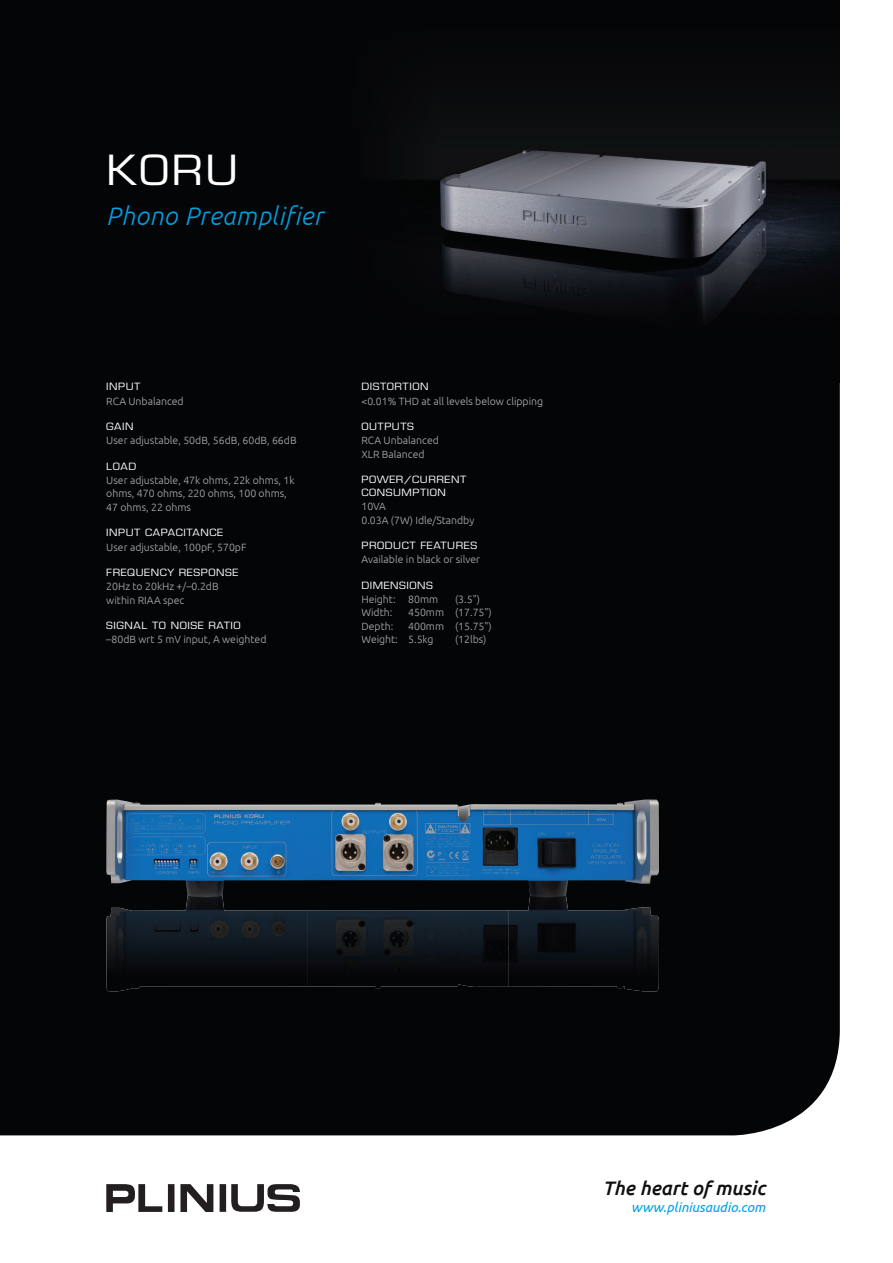
<style>
.page{position:relative;width:893px;height:1263px;background:#fff}
.page>*{position:absolute;margin:0;border:0;box-sizing:border-box;transform-origin:0 0}
.t1{font:40.5px "Eurostile";color:#fff;scale:1.11 1}
.t2{font:italic 300 25.5px "Ubuntu";letter-spacing:.02em;color:#00a1e3}
.t3{font:italic 500 19.5px "Ubuntu";color:#110e11}
.t4{font:italic 13.5px "Ubuntu";color:#00a1e3}
.t5{font:300 10.5px/13.5px "Ubuntu";color:#afb2b4}
.t6{font:9.75px/12.8px "Eurostile";letter-spacing:.05em;color:#fff;scale:1.1 1}
</style>
<div class="page">
<svg style="left:106px;top:1184px;width:194px;height:28px"></svg>
<div style="left:0;top:0;width:840px;height:383px;background:#040507"></div>
<img style="left:422px;top:128px;width:418px;height:97px">
<div style="left:0;top:383px;width:840px;height:752px;background:#040507"></div>
<svg style="left:441px;top:225px;width:399px;height:94px"></svg>
<img style="left:106px;top:897px;width:201px;height:94px">
<img style="left:307px;top:910px;width:201px;height:78px">
<img style="left:508px;top:897px;width:151px;height:94px">
<img style="left:106px;top:799px;width:553px;height:98px">
<h1 class="t1" style="left:106px;top:145px;width:121px">KORU</h1>
<h2 class="t2" style="left:106px;top:200px;width:218px">Phono Preamplifier</h2>
<p class="t6" style="left:106px;top:381px;width:33px">INPUT</p>
<p class="t5" style="left:106px;top:394px;width:79px">RCA Unbalanced</p>
<p class="t6" style="left:106px;top:420px;width:26px">GAIN</p>
<p class="t5" style="left:106px;top:433px;width:192px">User adjustable, 50dB, 56dB, 60dB, 66dB</p>
<p class="t6" style="left:106px;top:460px;width:29px">LOAD</p>
<p class="t5" style="left:106px;top:473px;width:190px">User adjustable, 47k ohms, 22k ohms, 1k ohms, 470 ohms, 220 ohms, 100 ohms,<br>47 ohms, 22 ohms</p>
<p class="t6" style="left:106px;top:526px;width:108px">INPUT CAPACITANCE</p>
<p class="t5" style="left:106px;top:540px;width:142px">User adjustable, 100pF, 570pF</p>
<p class="t6" style="left:106px;top:566px;width:122px">FREQUENCY RESPONSE</p>
<p class="t5" style="left:106px;top:579px;width:114px">20Hz to 20kHz +/–0.2dB within RIAA spec</p>
<p class="t6" style="left:106px;top:619px;width:124px">SIGNAL TO NOISE RATIO</p>
<p class="t5" style="left:106px;top:633px;width:162px">–80dB wrt 5 mV input, A weighted</p>
<p class="t6" style="left:361px;top:381px;width:62px">DISTORTION</p>
<p class="t5" style="left:361px;top:394px;width:183px">&lt;0.01% THD at all levels below clipping</p>
<p class="t6" style="left:361px;top:420px;width:49px">OUTPUTS</p>
<p class="t5" style="left:361px;top:433px;width:79px">RCA Unbalanced<br>XLR Balanced</p>
<p class="t6" style="left:361px;top:473px;width:97px">POWER/CURRENT<br>CONSUMPTION</p>
<p class="t5" style="left:361px;top:499px;width:114px">10VA<br>0.03A (7W) Idle/Standby</p>
<p class="t6" style="left:361px;top:539px;width:107px">PRODUCT FEATURES</p>
<p class="t5" style="left:361px;top:552px;width:120px">Available in black or silver</p>
<p class="t6" style="left:361px;top:579px;width:66px">DIMENSIONS</p>
<p class="t5" style="left:361px;top:592px;width:78px">Height: 80mm</p>
<p class="t5" style="left:455px;top:592px;width:27px">(3.5")</p>
<p class="t5" style="left:361px;top:606px;width:32px">Width:</p>
<p class="t5" style="left:408px;top:606px;width:85px">450mm (17.75")</p>
<p class="t5" style="left:361px;top:619px;width:33px">Depth:</p>
<p class="t5" style="left:361px;top:619px;width:132px;text-indent:47px">400mm (15.75")<br>Weight: 5.5kg</p>
<p class="t5" style="left:455px;top:633px;width:33px">(12lbs)</p>
<h3 class="t3" style="left:603px;top:1176px;width:164px">The heart of music</h3>
<p class="t4" style="left:631px;top:1199px;width:136px">www.pliniusaudio.com</p>
</div>
